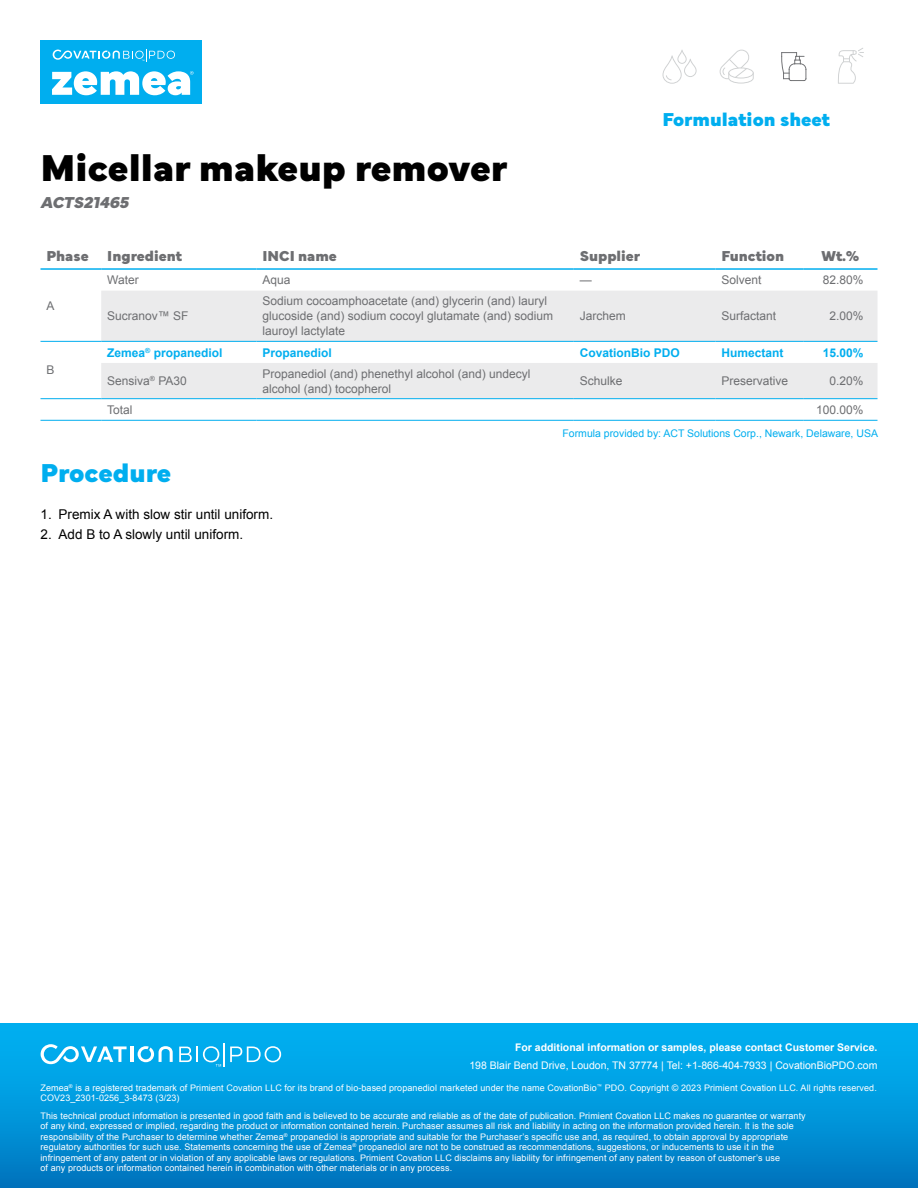
<style>
.page{position:relative;width:918px;height:1188px;background:#fff}
.page>*{position:absolute;margin:0;border:0;box-sizing:border-box;transform-origin:0 0}
.t1{font:900 39px "Mundial";color:#000}
.t2{font:900 27px "Mundial";color:#00aeef}
.t3{font:900 19.5px "Mundial";color:#00aeef}
.t4{font:italic 900 16.5px "Mundial";color:#6d6e71}
.t5{font:900 15px "Mundial";color:#6d6e71}
.t6{font:13.5px "Arial";color:#000}
.t7{font:12px/15px "Arial";color:#6d6e71}
.t8{font:700 12px "Arial";color:#00aeef}
.t9{font:10.5px "Arial";color:#fff}
.t10{font:700 10.5px "Arial";color:#fff}
.t11{font:10.5px "Arial";color:#00aeef}
.t12{font:9px/10.5px "Arial";letter-spacing:.01em;color:#fff}
</style>
<div class="page">
<svg style="left:720px;top:50px;width:34px;height:34px"></svg>
<svg style="left:781px;top:52px;width:25px;height:29px"></svg>
<svg style="left:663px;top:50px;width:34px;height:34px"></svg>
<div style="left:41px;top:40px;width:161px;height:64px;background:#00aeef"></div>
<svg style="left:53px;top:49px;width:122px;height:12px"></svg>
<svg style="left:52px;top:71px;width:142px;height:24px"></svg>
<svg style="left:838px;top:48px;width:26px;height:36px"></svg>
<div style="left:0;top:1024px;width:918px;height:164px;background:linear-gradient(to bottom,#00b6f6,#0078c1)"></div>
<svg style="left:41px;top:1044px;width:86px;height:20px"></svg>
<hr style="left:130px;top:1046px;width:3px;height:16px;background:#fff">
<svg style="left:138px;top:1046px;width:35px;height:16px"></svg>
<svg style="left:179px;top:1043px;width:102px;height:24px;background:#30b9ef"></svg>
<svg style="left:101px;top:291px;width:777px;height:107px;fill:#ebebec"></svg>
<hr style="left:40px;top:268px;width:61px;height:2px;background:#00aeef">
<hr style="left:101px;top:268px;width:155px;height:2px;background:#00aeef">
<hr style="left:256px;top:268px;width:318px;height:2px;background:#00aeef">
<hr style="left:574px;top:268px;width:142px;height:2px;background:#00aeef">
<hr style="left:716px;top:268px;width:87px;height:2px;background:#00aeef">
<hr style="left:803px;top:268px;width:75px;height:2px;background:#00aeef">
<hr style="left:40px;top:341px;width:61px;height:1px;background:#00aeef">
<hr style="left:101px;top:341px;width:155px;height:1px;background:#00aeef">
<hr style="left:256px;top:341px;width:318px;height:1px;background:#00aeef">
<hr style="left:574px;top:341px;width:142px;height:1px;background:#00aeef">
<hr style="left:716px;top:341px;width:87px;height:1px;background:#00aeef">
<hr style="left:803px;top:341px;width:75px;height:1px;background:#00aeef">
<hr style="left:40px;top:398px;width:61px;height:1px;background:#00aeef">
<hr style="left:40px;top:420px;width:61px;height:1px;background:#00aeef">
<hr style="left:101px;top:398px;width:155px;height:1px;background:#00aeef">
<hr style="left:256px;top:398px;width:318px;height:1px;background:#00aeef">
<hr style="left:574px;top:398px;width:142px;height:1px;background:#00aeef">
<hr style="left:101px;top:420px;width:155px;height:1px;background:#00aeef">
<hr style="left:256px;top:420px;width:318px;height:1px;background:#00aeef">
<hr style="left:574px;top:420px;width:142px;height:1px;background:#00aeef">
<hr style="left:716px;top:398px;width:87px;height:1px;background:#00aeef">
<hr style="left:716px;top:420px;width:87px;height:1px;background:#00aeef">
<hr style="left:803px;top:398px;width:75px;height:1px;background:#00aeef">
<hr style="left:803px;top:420px;width:75px;height:1px;background:#00aeef">
<h1 class="t1" style="left:41px;top:137px;width:468px">Micellar makeup remover</h1>
<h3 class="t4" style="left:41px;top:189px;width:90px">ACTS21465</h3>
<h3 class="t3" style="left:663px;top:104px;width:169px">Formulation sheet</h3>
<h3 class="t5" style="left:46px;top:244px;width:137px">Phase Ingredient</h3>
<h3 class="t5" style="left:262px;top:244px;width:76px">INCI name</h3>
<h3 class="t5" style="left:580px;top:244px;width:62px">Supplier</h3>
<h3 class="t5" style="left:722px;top:244px;width:64px">Function</h3>
<h3 class="t5" style="left:822px;top:244px;width:39px">Wt.%</h3>
<h3 class="t7" style="left:46px;top:298px;width:10px">A</h3>
<h3 class="t7" style="left:107px;top:273px;width:33px">Water</h3>
<h3 class="t7" style="left:262px;top:273px;width:30px">Aqua</h3>
<h3 class="t7" style="left:580px;top:273px;width:13px">—</h3>
<h3 class="t7" style="left:722px;top:273px;width:42px">Solvent</h3>
<h3 class="t7" style="left:823px;top:273px;width:42px">82.80%</h3>
<h3 class="t7" style="left:107px;top:309px;width:83px">Sucranov™ SF</h3>
<h3 class="t7" style="left:262px;top:294px;width:292px">Sodium cocoamphoacetate (and) glycerin (and) lauryl glucoside (and) sodium cocoyl glutamate (and) sodium lauroyl lactylate</h3>
<h3 class="t7" style="left:580px;top:309px;width:48px">Jarchem</h3>
<h3 class="t7" style="left:721px;top:309px;width:56px">Surfactant</h3>
<h3 class="t7" style="left:830px;top:309px;width:36px">2.00%</h3>
<h3 class="t8" style="left:107px;top:344px;width:117px">Zemea<sup>®</sup> propanediol</h3>
<h3 class="t8" style="left:262px;top:344px;width:71px">Propanediol</h3>
<h3 class="t8" style="left:580px;top:344px;width:102px">CovationBio PDO</h3>
<h3 class="t8" style="left:721px;top:344px;width:64px">Humectant</h3>
<h3 class="t8" style="left:823px;top:344px;width:42px">15.00%</h3>
<h3 class="t7" style="left:107px;top:374px;width:81px">Sensiva<sup>®</sup> PA30</h3>
<h3 class="t7" style="left:262px;top:366px;width:270px">Propanediol (and) phenethyl alcohol (and) undecyl alcohol (and) tocopherol</h3>
<h3 class="t7" style="left:580px;top:374px;width:44px">Schulke</h3>
<h3 class="t7" style="left:721px;top:374px;width:68px">Preservative</h3>
<h3 class="t7" style="left:830px;top:374px;width:36px">0.20%</h3>
<h3 class="t7" style="left:107px;top:402px;width:27px">Total</h3>
<h3 class="t7" style="left:816px;top:402px;width:49px">100.00%</h3>
<p class="t11" style="left:563px;top:426px;width:317px">Formula provided by: ACT Solutions Corp., Newark, Delaware, USA</p>
<h2 class="t2" style="left:41px;top:452px;width:132px">Procedure</h2>
<h3 class="t6" style="left:41px;top:505px;width:234px">1. Premix A with slow stir until uniform.</h3>
<h3 class="t6" style="left:41px;top:526px;width:204px">2. Add B to A slowly until uniform.</h3>
<h3 class="t7" style="left:46px;top:363px;width:10px">B</h3>
<p class="t10" style="left:515px;top:1040px;width:364px">For additional information or samples, please contact Customer Service.</p>
<p class="t9" style="left:469px;top:1059px;width:410px">198 Blair Bend Drive, Loudon, TN 37774 | Tel: +1-866-404-7933 | CovationBioPDO.com</p>
<p class="t12" style="left:40px;top:1083px;width:838px">Zemea<sup>®</sup> is a registered trademark of Primient Covation LLC for its brand of bio-based propanediol marketed under the name CovationBio<sup>™</sup> PDO. Copyright © 2023 Primient Covation LLC. All rights reserved.<br>COV23_2301-0256_3-8473 (3/23)</p>
<p class="t12" style="left:40px;top:1110px;width:767px">This technical product information is presented in good faith and is believed to be accurate and reliable as of the date of publication. Primient Covation LLC makes no guarantee or warranty of any kind, expressed or implied, regarding the product or information contained herein. Purchaser assumes all risk and liability in acting on the information provided herein. It is the sole responsibility of the Purchaser to determine whether Zemea<sup>®</sup> propanediol is appropriate and suitable for the Purchaser’s specific use and, as required, to obtain approval by appropriate regulatory authorities for such use. Statements concerning the use of Zemea<sup>®</sup> propanediol are not to be construed as recommendations, suggestions, or inducements to use it in the infringement of any patent or in violation of any applicable laws or regulations. Primient Covation LLC disclaims any liability for infringement of any patent by reason of customer’s use<br>of any products or information contained herein in combination with other materials or in any process.</p>
</div>
